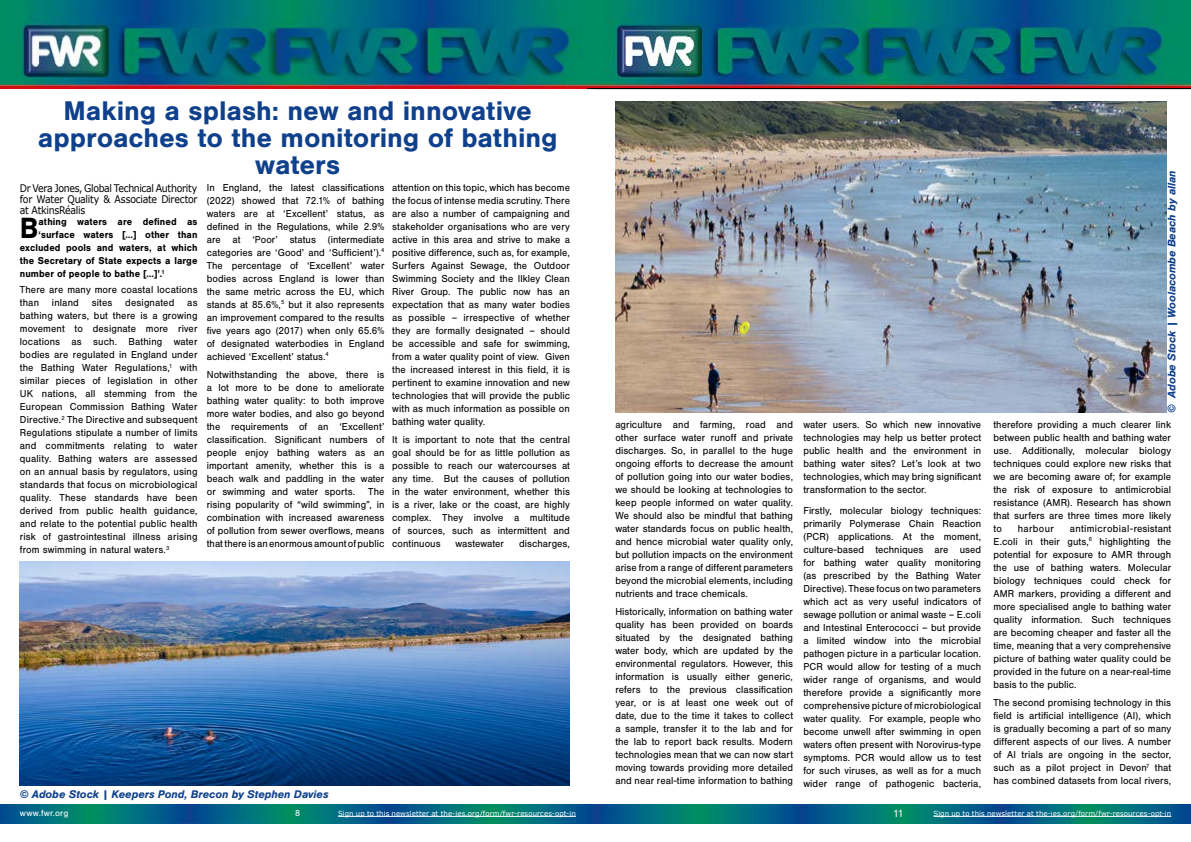
<style>
.page{position:relative;width:1191px;height:842px;background:#fff}
.page>*{position:absolute;margin:0;border:0;box-sizing:border-box;transform-origin:0 0}
.t1{font:700 30.4px "Nimbus San";color:#000;scale:.94 1}
.t2{font:700 28px/27px "Nimbus San";letter-spacing:-.005em;color:#0e408c;text-align:center}
.t3{font:italic 700 11.5px "Nimbus San";letter-spacing:-.01em;color:#0e408c}
.t4{font:10.5px/13px "Nimbus San";letter-spacing:.005em;color:#000;text-align:justify;scale:.95 1}
.t5{font:10.5px/11px "Verdana";letter-spacing:-.03em;color:#000;text-align:justify;scale:.9 1}
.t6{font:10.5px "Nimbus San";letter-spacing:.035em;color:#000;scale:.95 1}
.t7{font:700 10.3px "Nimbus San";letter-spacing:.01em;color:#000;scale:.94 1}
.t8{font:10px "Microsoft Sans Serif";color:#fff}
.t9{font:9px "Nimbus San";letter-spacing:.015em;color:#fff}
.t10{font:9px "Nimbus San";letter-spacing:.035em;color:#fff}
.t11{font:7px "Verdana";letter-spacing:.01em;color:#fff}
</style>
<div class="page">
<img style="left:0;top:804px;width:1073px;height:19px">
<img style="left:0;top:0;width:591px;height:88px">
<img style="left:591px;top:0;width:600px;height:88px">
<hr style="left:587px;top:88px;width:604px;height:1px;background:#000">
<img style="left:615px;top:101px;width:551px;height:311px">
<img style="left:1073px;top:804px;width:118px;height:19px">
<hr style="left:933px;top:816px;width:238px;height:1px;background:#fff">
<img style="left:478px;top:804px;width:117px;height:19px">
<hr style="left:338px;top:816px;width:238px;height:1px;background:#fff">
<img style="left:20px;top:561px;width:550px;height:224px">
<h2 class="t2" style="left:38px;top:97px;width:521px">Making a splash: new and innovative approaches to the monitoring of bathing waters</h2>
<p class="t5" style="left:20px;top:182px;width:199px">Dr Vera Jones, Global Technical Authority for Water Quality &amp; Associate Director at AtkinsRéalis</p>
<p class="t4" style="left:207px;top:181px;width:189px">In England, the latest classifications (2022) showed that 72.1% of bathing waters are at ‘Excellent’ status, as defined in the Regulations, while 2.9% are at ‘Poor’ status (intermediate categories are ‘Good’ and ‘Sufficient’).<sup>4<br></sup>The percentage of ‘Excellent’ water bodies across England is lower than the same metric across the EU, which stands at 85.6%,<sup>5</sup> but it also represents an improvement compared to the results five years ago (2017) when only 65.6% of designated waterbodies in England achieved ‘Excellent’ status.<sup>4</sup></p>
<p class="t4" style="left:207px;top:368px;width:189px">Notwithstanding the above, there is a lot more to be done to ameliorate bathing water quality: to both improve more water bodies, and also go beyond the requirements of an ‘Excellent’ classification. Significant numbers of people enjoy bathing waters as an important amenity, whether this is a beach walk and paddling in the water or swimming and water sports. The rising popularity of “wild swimming”, in combination with increased awareness of pollution from sewer overflows, means that there is an enormous amount of public</p>
<p class="t4" style="left:392px;top:181px;width:189px">attention on this topic, which has become the focus of intense media scrutiny. There are also a number of campaigning and stakeholder organisations who are very active in this area and strive to make a positive difference, such as, for example, Surfers Against Sewage, the Outdoor Swimming Society and the Ilkley Clean River Group. The public now has an expectation that as many water bodies as possible – irrespective of whether they are formally designated – should be accessible and safe for swimming, from a water quality point of view. Given the increased interest in this field, it is pertinent to examine innovation and new technologies that will provide the public with as much information as possible on bathing water quality.</p>
<p class="t4" style="left:392px;top:433px;width:189px">It is important to note that the central goal should be for as little pollution as possible to reach our watercourses at any time. But the causes of pollution in the water environment, whether this is a river, lake or the coast, are highly complex. They involve a multitude of sources, such as intermittent and continuous</p>
<h1 class="t1" style="left:20px;top:211px;width:21px">B</h1>
<p class="t7" style="left:38px;top:216px;width:171px">athing waters are defined as</p>
<p class="t7" style="left:38px;top:229px;width:171px">‘surface waters […] other than</p>
<p class="t7" style="left:20px;top:242px;width:190px">excluded pools and waters, at which</p>
<p class="t7" style="left:20px;top:255px;width:190px">the Secretary of State expects a large</p>
<p class="t7" style="left:20px;top:268px;width:156px">number of people to bathe […]’.<sup>1</sup></p>
<p class="t4" style="left:20px;top:283px;width:189px">There are many more coastal locations than inland sites designated as bathing waters, but there is a growing movement to designate more river locations as such. Bathing water bodies are regulated in England under the Bathing Water Regulations,<sup>1</sup> with similar pieces of legislation in other UK nations, all stemming from the European Commission Bathing Water Directive.<sup>2</sup> The Directive and subsequent Regulations stipulate a number of limits and commitments relating to water quality. Bathing waters are assessed on an annual basis by regulators, using standards that focus on microbiological quality. These standards have been derived from public health guidance, and relate to the potential public health risk of gastrointestinal illness arising from swimming in natural waters.<sup>3</sup></p>
<p class="t4" style="left:455px;top:537px;width:53px">wastewater</p>
<p class="t4" style="left:519px;top:537px;width:55px">discharges,</p>
<p class="t3" style="left:20px;top:787px;width:310px">© Adobe Stock | Keepers Pond, Brecon by Stephen Davies</p>
<p class="t4" style="left:615px;top:418px;width:189px">agriculture and farming, road and other surface water runoff and private discharges. So, in parallel to the huge ongoing efforts to decrease the amount of pollution going into our water bodies, we should be looking at technologies to keep people informed on water quality.<br>We should also be mindful that bathing water standards focus on public health, and hence microbial water quality only, but pollution impacts on the environment arise from a range of different parameters beyond the microbial elements, including nutrients and trace chemicals.</p>
<p class="t4" style="left:615px;top:605px;width:189px">Historically, information on bathing water quality has been provided on boards situated by the designated bathing water body, which are updated by the environmental regulators. However, this information is usually either generic, refers to the previous classification year, or is at least one week out of date, due to the time it takes to collect a sample, transfer it to the lab and for the lab to report back results. Modern technologies mean that we can now start moving towards providing more detailed and near real-time information to bathing</p>
<p class="t4" style="left:803px;top:418px;width:189px">water users. So which new innovative technologies may help us better protect public health and the environment in bathing water sites? Let’s look at two technologies, which may bring significant transformation to the sector.</p>
<p class="t4" style="left:803px;top:504px;width:189px">Firstly, molecular biology techniques: primarily Polymerase Chain Reaction (PCR) applications. At the moment, culture-based techniques are used for bathing water quality monitoring (as prescribed by the Bathing Water Directive). These focus on two parameters which act as very useful indicators of sewage pollution or animal waste – E.coli and Intestinal Enterococci – but provide a limited window into the microbial pathogen picture in a particular location.<br>PCR would allow for testing of a much wider range of organisms, and would therefore provide a significantly more comprehensive picture of microbiological water quality. For example, people who become unwell after swimming in open waters often present with Norovirus-type symptoms. PCR would allow us to test for such viruses, as well as for a much wider range of pathogenic bacteria,</p>
<p class="t3" style="left:1164px;top:413px;width:244px;rotate:-90deg">© Adobe Stock | Woolacombe Beach by allan</p>
<p class="t4" style="left:993px;top:418px;width:189px">therefore providing a much clearer link between public health and bathing water use. Additionally, molecular biology techniques could explore new risks that we are becoming aware of; for example the risk of exposure to antimicrobial resistance (AMR). Research has shown that surfers are three times more likely to</p>
<p class="t4" style="left:993px;top:522px;width:189px;text-indent:76px">antimicrobial-resistant E.coli in their guts,<sup>6</sup> highlighting the potential for exposure to AMR through the use of bathing waters. Molecular biology techniques could check for AMR markers, providing a different and more specialised angle to bathing water quality information. Such techniques are becoming cheaper and faster all the time, meaning that a very comprehensive picture of bathing water quality could be provided in the future on a near-real-time basis to the public.</p>
<p class="t4" style="left:993px;top:696px;width:189px">The second promising technology in this field is artificial intelligence (AI), which is gradually becoming a part of so many different aspects of our lives. A number of AI trials are ongoing in the sector, such as a pilot project in Devon<sup>7</sup> that has combined datasets from local rivers,</p>
<p class="t6" style="left:1017px;top:522px;width:40px">harbour</p>
<p class="t11" style="left:338px;top:809px;width:239px">Sign up to this newsletter at the-ies.org/form/fwr-resources-opt-in</p>
<p class="t8" style="left:893px;top:807px;width:12px">11</p>
<p class="t11" style="left:933px;top:809px;width:239px">Sign up to this newsletter at the-ies.org/form/fwr-resources-opt-in</p>
<p class="t10" style="left:20px;top:808px;width:50px">www.fwr.org</p>
<p class="t9" style="left:295px;top:808px;width:7px">8</p>
<p class="t9" style="left:493px;top:808px;width:84px">Issue 2 August 2022</p>
<p class="t9" style="left:890px;top:808px;width:7px">9</p>
<p class="t9" style="left:1089px;top:808px;width:84px">Issue 2 August 2022</p>
</div>
